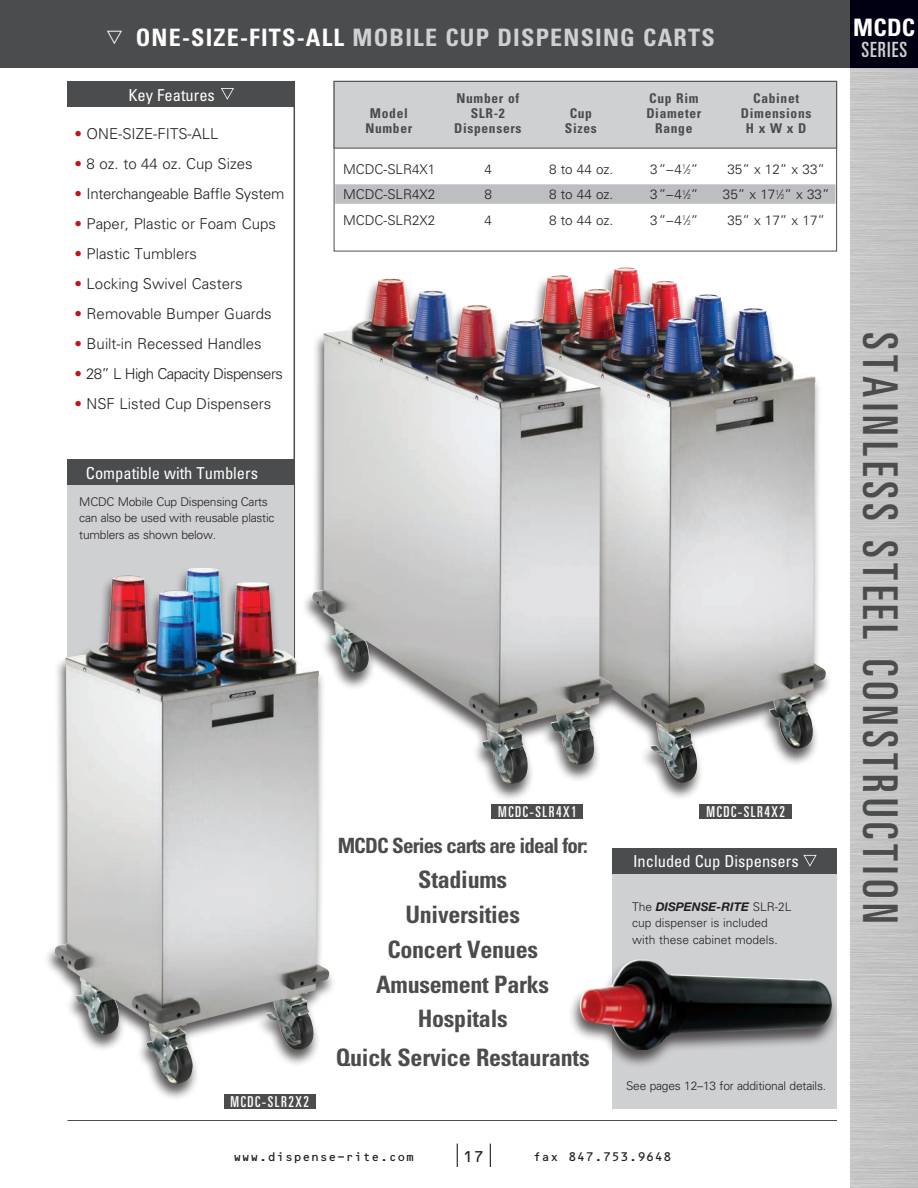
<style>
.page{position:relative;width:918px;height:1188px;background:#fff}
.page>*{position:absolute;margin:0;border:0;box-sizing:border-box;transform-origin:0 0}
.t1{font:ultra-condensed 48px "Univers";letter-spacing:.1em;color:#4b4c4d}
.Sm_A_Body_Copy{font:700 condensed 24px "Univers";letter-spacing:-.01em;color:#4b4c4d}
.t2{font:700 condensed 24px "Univers";letter-spacing:.05em;color:#cfd0d2}
.t3{font:700 condensed 24px "Univers";color:#fff}
.Sm_A_Body_Copy-2{font:700 condensed 21px "Univers";letter-spacing:-.04em;color:#4b4c4d}
.t4{font:ultra-condensed 21px "Univers";letter-spacing:.05em;color:#cfd0d2}
.t5{font:19.5px "European Pi Three";color:#fff}
.t6{font:condensed 16.5px "Univers";color:#fff}
.Side_Body_Copy{font:300 15px "Univers";color:#231f20}
.t7{font:ultra-condensed 15px "Univers";letter-spacing:.1em;color:#fff}
.Side_Body_Copy-2{font:300 15px "Univers";letter-spacing:-.02em;color:#231f20}
.Side_Body_Copy-3{font:300 15px "Univers";letter-spacing:-.04em;color:#231f20}
.t8{font:15px "OCRB";color:#231f20}
.SM_B_Chart_Body{font:300 13.5px "Univers";color:#231f20}
.t9{font:700 condensed 13.5px "Univers";letter-spacing:.05em;color:#4b4c4d}
.t10{font:300 12px/16.5px "Univers";letter-spacing:-.02em;color:#231f20}
.t11{font:300 12px/16.5px "Univers";color:#231f20}
.t12{font:12px "OCRB";color:#231f20}
.s1{color:#fff}
.s2{color:#c4121a}
.s3{font-size:6.75px}
.s4{font-family:"Helvetica Neue";font-weight:700;font-style:italic}
</style>
<div class="page">
<div style="left:68px;top:81px;width:226px;height:26px;background:#4b4c4d"></div>
<svg style="left:221px;top:88px;width:13px;height:12px"></svg>
<hr style="left:294px;top:81px;width:1px;height:693px;background:#4b4c4d">
<div style="left:68px;top:477px;width:226px;height:357px;background:#cfd0d2"></div>
<div style="left:68px;top:459px;width:226px;height:26px;background:#4b4c4d"></div>
<svg style="left:457px;top:1144px;width:1px;height:23px"></svg>
<svg style="left:490px;top:1144px;width:1px;height:23px"></svg>
<div style="left:0;top:0;width:850px;height:68px;background:#4b4c4d"></div>
<div style="left:850px;top:0;width:68px;height:68px;background:#000012"></div>
<hr style="left:68px;top:1120px;width:769px;height:1px;background:#4b4c4d">
<div style="left:334px;top:81px;width:503px;height:67px;background:#cfd0d2;border:1px solid #4b4c4d"></div>
<div style="left:335px;top:184px;width:500px;height:20px;background:#bdbec1"></div>
<div style="left:224px;top:1095px;width:91px;height:14px;background:#4b4c4d"></div>
<div style="left:43px;top:566px;width:293px;height:536px;background:#231f20;opacity:.75"></div>
<img style="left:54px;top:567px;width:276px;height:517px">
<div style="left:484px;top:266px;width:349px;height:535px;background:#231f20;opacity:.75"></div>
<img style="left:494px;top:267px;width:332px;height:517px">
<div style="left:492px;top:804px;width:91px;height:14px;background:#4b4c4d"></div>
<div style="left:699px;top:804px;width:93px;height:14px;background:#4b4c4d"></div>
<div style="left:301px;top:278px;width:319px;height:524px;background:#231f20;opacity:.75"></div>
<img style="left:312px;top:279px;width:301px;height:506px">
<div style="left:612px;top:868px;width:224px;height:241px;background:#cfd0d2"></div>
<div style="left:612px;top:848px;width:224px;height:26px;background:#4b4c4d"></div>
<svg style="left:803px;top:855px;width:14px;height:12px"></svg>
<div style="left:568px;top:958px;width:271px;height:111px;background:#231f20;opacity:.75"></div>
<img style="left:580px;top:960px;width:252px;height:90px">
<p class="t5" style="left:106px;top:25px;width:18px">h</p>
<p class="t2" style="left:136px;top:23px;width:580px"><span class="s1">ONE-SIZE-FITS-ALL</span> MOBILE CUP DISPENSING CARTS</p>
<p class="t6" style="left:128px;top:85px;width:88px">Key Features</p>
<p class="Side_Body_Copy" style="left:75px;top:125px;width:145px"><span class="s2">•</span> ONE-SIZE-FITS-ALL</p>
<p class="Side_Body_Copy" style="left:75px;top:155px;width:180px"><span class="s2">•</span> 8 oz. to 44 oz. Cup Sizes</p>
<p class="Side_Body_Copy-2" style="left:75px;top:185px;width:211px"><span class="s2">•</span> Interchangeable Baffle System</p>
<p class="Side_Body_Copy" style="left:75px;top:215px;width:203px"><span class="s2">•</span> Paper, Plastic or Foam Cups</p>
<p class="Side_Body_Copy" style="left:75px;top:245px;width:124px"><span class="s2">•</span> Plastic Tumblers</p>
<p class="Side_Body_Copy" style="left:75px;top:275px;width:169px"><span class="s2">•</span> Locking Swivel Casters</p>
<p class="Side_Body_Copy" style="left:75px;top:305px;width:199px"><span class="s2">•</span> Removable Bumper Guards</p>
<p class="Side_Body_Copy" style="left:75px;top:335px;width:189px"><span class="s2">•</span> Built-in Recessed Handles</p>
<p class="Side_Body_Copy-3" style="left:75px;top:365px;width:210px"><span class="s2">•</span> 28” L High Capacity Dispensers</p>
<p class="Side_Body_Copy" style="left:75px;top:395px;width:198px"><span class="s2">•</span> NSF Listed Cup Dispensers</p>
<p class="t6" style="left:86px;top:463px;width:174px">Compatible with Tumblers</p>
<p class="t10" style="left:79px;top:493px;width:197px">MCDC Mobile Cup Dispensing Carts can also be used with reusable plastic tumblers as shown below.</p>
<p class="t9" style="left:457px;top:90px;width:64px">Number of</p>
<p class="t9" style="left:649px;top:90px;width:51px">Cup Rim</p>
<p class="t9" style="left:753px;top:90px;width:48px">Cabinet</p>
<p class="t9" style="left:370px;top:105px;width:39px">Model</p>
<p class="t9" style="left:471px;top:105px;width:36px">SLR-2</p>
<p class="t9" style="left:570px;top:105px;width:24px">Cup</p>
<p class="t9" style="left:646px;top:105px;width:56px">Diameter</p>
<p class="t9" style="left:741px;top:105px;width:72px">Dimensions</p>
<p class="t9" style="left:365px;top:120px;width:48px">Number</p>
<p class="t9" style="left:454px;top:120px;width:69px">Dispensers</p>
<p class="t9" style="left:565px;top:120px;width:33px">Sizes</p>
<p class="t9" style="left:655px;top:120px;width:39px">Range</p>
<p class="t9" style="left:746px;top:120px;width:62px">H x W x D</p>
<p class="SM_B_Chart_Body" style="left:343px;top:161px;width:94px">MCDC-SLR4X1</p>
<p class="SM_B_Chart_Body" style="left:484px;top:161px;width:9px">4</p>
<p class="SM_B_Chart_Body" style="left:549px;top:161px;width:66px">8 to 44 oz.</p>
<p class="SM_B_Chart_Body" style="left:650px;top:161px;width:50px">3”–4<sup>1</sup>⁄<span class="s3">2</span>”</p>
<p class="SM_B_Chart_Body" style="left:727px;top:161px;width:99px">35” x 12” x 33”</p>
<p class="SM_B_Chart_Body" style="left:343px;top:186px;width:94px">MCDC-SLR4X2</p>
<p class="SM_B_Chart_Body" style="left:484px;top:186px;width:9px">8</p>
<p class="SM_B_Chart_Body" style="left:549px;top:186px;width:66px">8 to 44 oz.</p>
<p class="SM_B_Chart_Body" style="left:650px;top:186px;width:50px">3”–4<sup>1</sup>⁄<span class="s3">2</span>”</p>
<p class="SM_B_Chart_Body" style="left:723px;top:186px;width:108px">35” x 17<sup>1</sup>⁄<span class="s3">2</span>” x 33”</p>
<p class="SM_B_Chart_Body" style="left:343px;top:212px;width:94px">MCDC-SLR2X2</p>
<p class="SM_B_Chart_Body" style="left:484px;top:212px;width:9px">4</p>
<p class="SM_B_Chart_Body" style="left:549px;top:212px;width:66px">8 to 44 oz.</p>
<p class="SM_B_Chart_Body" style="left:650px;top:212px;width:50px">3”–4<sup>1</sup>⁄<span class="s3">2</span>”</p>
<p class="SM_B_Chart_Body" style="left:727px;top:212px;width:99px">35” x 17” x 17”</p>
<p class="t7" style="left:231px;top:1093px;width:80px">MCDC-SLR2X2</p>
<p class="t7" style="left:498px;top:803px;width:80px">MCDC-SLR4X1</p>
<p class="t7" style="left:707px;top:803px;width:80px">MCDC-SLR4X2</p>
<p class="Sm_A_Body_Copy-2" style="left:338px;top:833px;width:252px">MCDC Series carts are ideal for:</p>
<p class="Sm_A_Body_Copy" style="left:418px;top:865px;width:90px">Stadiums</p>
<p class="Sm_A_Body_Copy" style="left:405px;top:900px;width:116px">Universities</p>
<p class="Sm_A_Body_Copy" style="left:387px;top:934px;width:152px">Concert Venues</p>
<p class="Sm_A_Body_Copy" style="left:376px;top:969px;width:175px">Amusement Parks</p>
<p class="Sm_A_Body_Copy" style="left:418px;top:1004px;width:92px">Hospitals</p>
<p class="Sm_A_Body_Copy" style="left:336px;top:1043px;width:255px">Quick Service Restaurants</p>
<p class="t6" style="left:633px;top:851px;width:167px">Included Cup Dispensers</p>
<p class="t11" style="left:632px;top:898px;width:161px">The <span class="s4">DISPENSE-RITE</span> SLR-2L cup dispenser is included with these cabinet models.</p>
<p class="t10" style="left:626px;top:1077px;width:202px">See pages 12–13 for additional details.</p>
<p class="t12" style="left:233px;top:1151px;width:183px">www.dispense-rite.com</p>
<p class="t8" style="left:463px;top:1149px;width:23px">17</p>
<p class="t12" style="left:533px;top:1151px;width:141px">fax 847.753.9648</p>
<p class="t3" style="left:853px;top:13px;width:64px">MCDC</p>
<p class="t4" style="left:861px;top:37px;width:47px">SERIES</p>
<p class="t1" style="left:908px;top:332px;width:593px;rotate:90deg">STAINLESS STEEL CONSTRUCTION</p>
</div>
